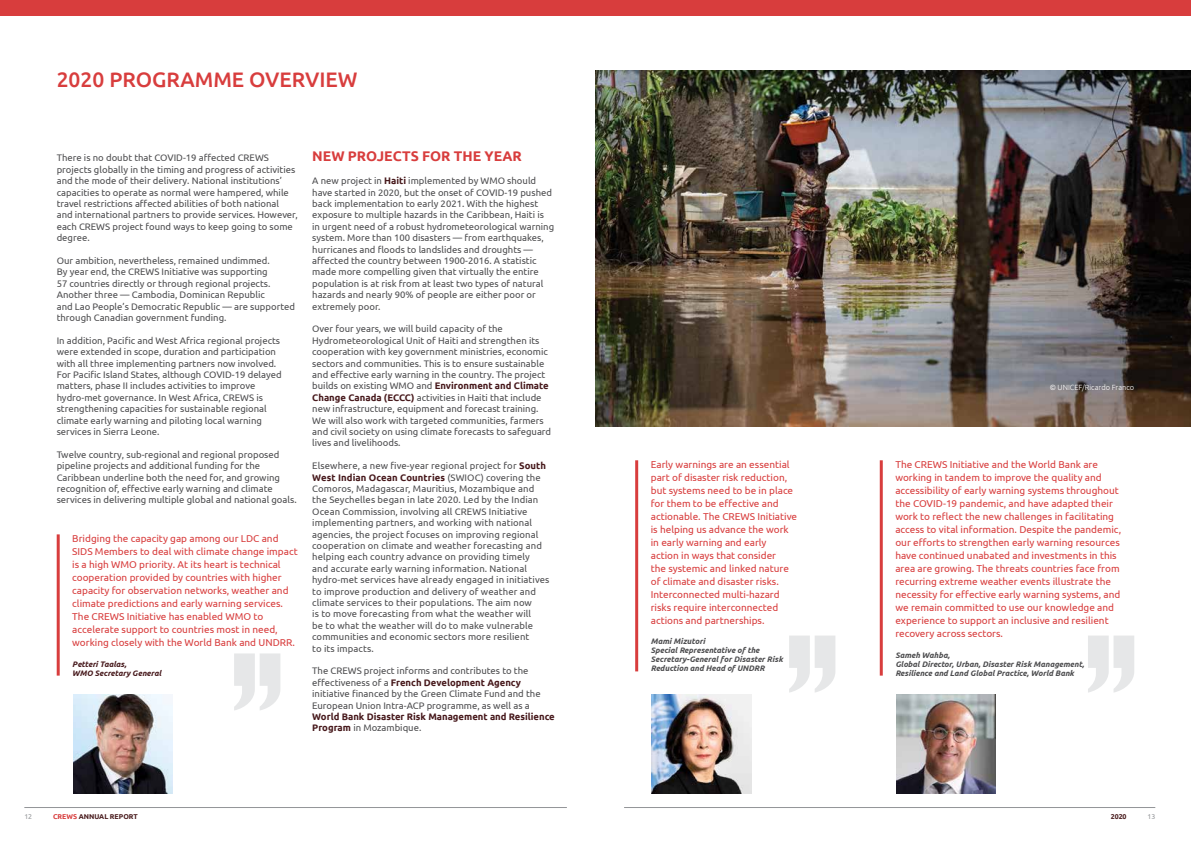
<style>
.page{position:relative;width:1191px;height:842px;background:#fff}
.page>*{position:absolute;margin:0;border:0;box-sizing:border-box;transform-origin:0 0}
.t1{font:500 21px "Ubuntu";color:#d83d3d}
.t2{font:700 14px "Ubuntu";color:#d83d3d}
.t3{font:10px/13px "Ubuntu";color:#d83d3d}
.t4{font:9.5px/11.4px "Ubuntu";color:#4d4d4f}
.t5{font:700 9.5px/11.4px "Ubuntu";color:#47191c}
.t6{font:italic 700 8px/9px "Ubuntu";color:#4d4d4f}
.t7{font:italic 700 8px/9px "Ubuntu";color:#47191c}
.t8{font:300 7.5px "Ubuntu";color:#fff}
.t9{font:700 7px "Ubuntu";color:#481a1c}
.t10{font:7px "Ubuntu";color:#939598}
.s1{font-weight:700;color:#47191c}
.s2{font-weight:400;color:#4d4d4f}
.s3{color:#d83d3d}
</style>
<div class="page">
<div style="left:0;top:0;width:1191px;height:16px;background:#d83d3d"></div>
<img style="left:595px;top:71px;width:596px;height:355px">
<svg style="left:1088px;top:635px;width:46px;height:58px"></svg>
<hr style="left:879px;top:460px;width:3px;height:216px;background:#d83d3d">
<img style="left:896px;top:694px;width:99px;height:100px">
<svg style="left:789px;top:635px;width:46px;height:58px"></svg>
<hr style="left:635px;top:460px;width:3px;height:211px;background:#d83d3d">
<img style="left:652px;top:694px;width:99px;height:100px">
<svg style="left:234px;top:653px;width:46px;height:57px"></svg>
<hr style="left:57px;top:534px;width:3px;height:142px;background:#d83d3d">
<img style="left:73px;top:694px;width:100px;height:100px">
<hr style="left:624px;top:807px;width:531px;height:1px;background:#939598">
<hr style="left:24px;top:807px;width:543px;height:1px;background:#939598">
<h1 class="t1" style="left:57px;top:66px;width:302px">2020 PROGRAMME OVERVIEW</h1>
<p class="t4" style="left:57px;top:152px;width:242px">There is no doubt that COVID-19 affected CREWS projects globally in the timing and progress of activities and the mode of their delivery. National institutions’ capacities to operate as normal were hampered, while travel restrictions affected abilities of both national<br>and international partners to provide services. However, each CREWS project found ways to keep going to some degree.</p>
<p class="t4" style="left:57px;top:255px;width:240px">Our ambition, nevertheless, remained undimmed.<br>By year end, the CREWS Initiative was supporting<br>57 countries directly or through regional projects.<br>Another three — Cambodia, Dominican Republic<br>and Lao People’s Democratic Republic — are supported through Canadian government funding.</p>
<p class="t4" style="left:57px;top:334px;width:226px">In addition, Pacific and West Africa regional projects were extended in scope, duration and participation with all three implementing partners now involved.<br>For Pacific Island States, although COVID-19 delayed matters, phase II includes activities to improve hydro-met governance. In West Africa, CREWS is strengthening capacities for sustainable regional climate early warning and piloting local warning services in Sierra Leone.</p>
<p class="t4" style="left:57px;top:448px;width:241px">Twelve country, sub-regional and regional proposed pipeline projects and additional funding for the Caribbean underline both the need for, and growing recognition of, effective early warning and climate services in delivering multiple global and national goals.</p>
<p class="t3" style="left:72px;top:532px;width:227px">Bridging the capacity gap among our LDC and SIDS Members to deal with climate change impact is a high WMO priority. At its heart is technical cooperation provided by countries with higher capacity for observation networks, weather and climate predictions and early warning services.<br>The CREWS Initiative has enabled WMO to accelerate support to countries most in need, working closely with the World Bank and UNDRR.</p>
<p class="t7" style="left:72px;top:659px;width:91px">Petteri Taalas,<br>WMO Secretary General</p>
<h2 class="t2" style="left:312px;top:148px;width:211px">NEW PROJECTS FOR THE YEAR</h2>
<p class="t4" style="left:312px;top:175px;width:243px">A new project in <span class="s1">Haiti</span> implemented by WMO should have started in 2020, but the onset of COVID-19 pushed back implementation to early 2021. With the highest exposure to multiple hazards in the Caribbean, Haiti is in urgent need of a robust hydrometeorological warning system. More than 100 disasters — from earthquakes, hurricanes and floods to landslides and droughts — affected the country between 1900-2016. A statistic made more compelling given that virtually the entire population is at risk from at least two types of natural hazards and nearly 90% of people are either poor or extremely poor.</p>
<p class="t4" style="left:312px;top:323px;width:240px">Over four years, we will build capacity of the Hydrometeorological Unit of Haiti and strengthen its cooperation with key government ministries, economic sectors and communities. This is to ensure sustainable and effective early warning in the country. The project builds on existing WMO and <span class="s1">Environment and Climate Change Canada (ECCC)</span> activities in Haiti that include new infrastructure, equipment and forecast training.<br>We will also work with targeted communities, farmers and civil society on using climate forecasts to safeguard lives and livelihoods.</p>
<p class="t4" style="left:312px;top:460px;width:239px">Elsewhere, a new five-year regional project for <span class="s1">South West Indian Ocean Countries</span> (SWIOC) covering the Comoros, Madagascar, Mauritius, Mozambique and the Seychelles began in late 2020. Led by the Indian Ocean Commission, involving all CREWS Initiative implementing partners, and working with national agencies, the project focuses on improving regional cooperation on climate and weather forecasting and helping each country advance on providing timely<br>and accurate early warning information. National hydro-met services have already engaged in initiatives to improve production and delivery of weather and climate services to their populations. The aim now<br>is to move forecasting from what the weather will<br>be to what the weather will do to make vulnerable communities and economic sectors more resilient<br>to its impacts.</p>
<p class="t4" style="left:312px;top:665px;width:230px">The CREWS project informs and contributes to the effectiveness of a <span class="s1">French Development Agency </span>initiative financed by the Green Climate Fund and the European Union Intra-ACP programme, as well as a</p>
<p class="t5" style="left:312px;top:711px;width:244px">World Bank Disaster Risk Management and Resilience<br>Program <span class="s2">in Mozambique.</span></p>
<p class="t3" style="left:651px;top:458px;width:148px">Early warnings are an essential part of disaster risk reduction, but systems need to be in place for them to be effective and actionable. The CREWS Initiative is helping us advance the work in early warning and early<br>action in ways that consider<br>the systemic and linked nature of climate and disaster risks.<br>Interconnected multi-hazard risks require interconnected actions and partnerships.</p>
<p class="t6" style="left:651px;top:637px;width:134px">Mami Mizutori<br>Special Representative of the<br>Secretary-General for Disaster Risk<br>Reduction and Head of UNDRR</p>
<p class="t8" style="left:1049px;top:383px;width:86px">© UNICEF/Ricardo Franco</p>
<p class="t3" style="left:895px;top:458px;width:227px">The CREWS Initiative and the World Bank are working in tandem to improve the quality and accessibility of early warning systems throughout the COVID-19 pandemic, and have adapted their work to reflect the new challenges in facilitating access to vital information. Despite the pandemic, our efforts to strengthen early warning resources have continued unabated and investments in this area are growing. The threats countries face from recurring extreme weather events illustrate the necessity for effective early warning systems, and we remain committed to use our knowledge and experience to support an inclusive and resilient recovery across sectors.</p>
<p class="t6" style="left:895px;top:650px;width:190px">Sameh Wahba,<br>Global Director, Urban, Disaster Risk Management,<br>Resilience and Land Global Practice, World Bank</p>
<p class="t10" style="left:24px;top:813px;width:9px">12</p>
<p class="t9" style="left:53px;top:813px;width:86px"><span class="s3">CREWS</span> ANNUAL REPORT</p>
<p class="t9" style="left:1110px;top:813px;width:17px">2020</p>
<p class="t10" style="left:1147px;top:813px;width:9px">13</p>
</div>
